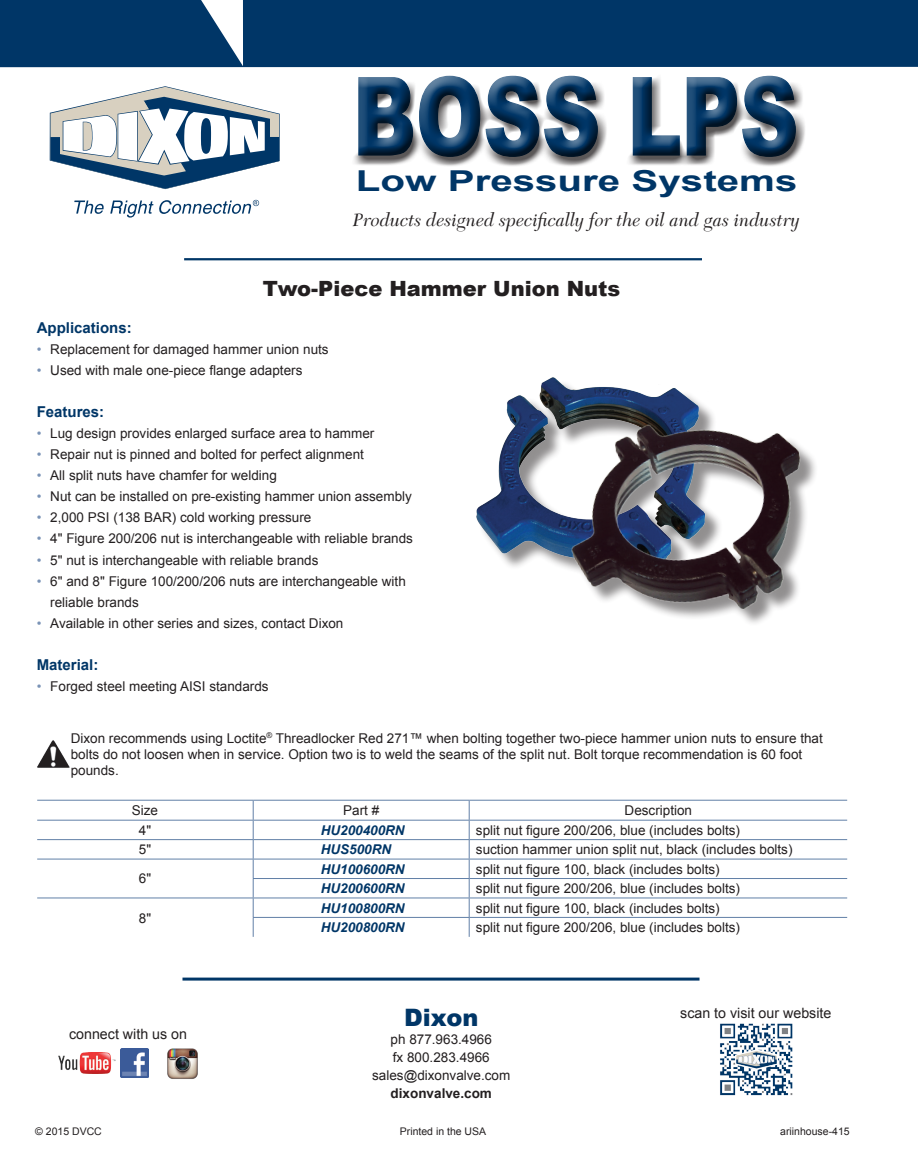
<style>
.page{position:relative;width:918px;height:1175px;background:#fff}
.page>*{position:absolute;margin:0;border:0;box-sizing:border-box;transform-origin:0 0}
.t1{font:900 108px "Arial";color:#003667;scale:.75 1}
.t2{font:700 28.8px "Arial";color:#003667;scale:1.4 1}
.t3{font:900 24px "Arial";color:#003667}
.t4{font:900 21px "Arial";color:#231f20}
.t5{font:italic 18.75px "New Caledonia";letter-spacing:.005em;color:#231f20}
.t6{font:700 15px "Arial";color:#003667}
.t7{font:14.25px "Arial";color:#231f20}
.t8{font:13.5px/18px "Arial";color:#231f20}
.t9{font:italic 700 13.5px "Arial";color:#003667}
.t10{font:700 13.5px "Arial";color:#231f20}
.t11{font:10.5px "Arial";color:#231f20}
.s1{color:#7a93b6}
</style>
<div class="page">
<div style="left:0;top:0;width:918px;height:67px;background:#003667"></div>
<hr style="left:182px;top:977px;width:518px;height:3px;background:#003667">
<img style="left:120px;top:1048px;width:29px;height:29px">
<img style="left:58px;top:1052px;width:58px;height:21px">
<img style="left:167px;top:1048px;width:31px;height:31px">
<img style="left:720px;top:1023px;width:73px;height:73px">
<hr style="left:37px;top:800px;width:216px;height:1px;background:#6180a7">
<hr style="left:253px;top:800px;width:216px;height:1px;background:#6180a7">
<hr style="left:469px;top:800px;width:378px;height:1px;background:#6180a7">
<hr style="left:37px;top:819px;width:216px;height:1px;background:#6180a7">
<hr style="left:253px;top:819px;width:216px;height:1px;background:#6180a7">
<hr style="left:469px;top:819px;width:378px;height:1px;background:#6180a7">
<hr style="left:37px;top:839px;width:216px;height:1px;background:#6180a7">
<hr style="left:253px;top:839px;width:216px;height:1px;background:#6180a7">
<hr style="left:469px;top:839px;width:378px;height:1px;background:#6180a7">
<hr style="left:37px;top:858px;width:216px;height:1px;background:#6180a7">
<hr style="left:253px;top:858px;width:216px;height:1px;background:#6180a7">
<hr style="left:469px;top:858px;width:378px;height:1px;background:#6180a7">
<hr style="left:253px;top:878px;width:216px;height:1px;background:#6180a7">
<hr style="left:469px;top:878px;width:378px;height:1px;background:#6180a7">
<hr style="left:37px;top:897px;width:216px;height:1px;background:#6180a7">
<hr style="left:253px;top:897px;width:216px;height:1px;background:#6180a7">
<hr style="left:469px;top:897px;width:378px;height:1px;background:#6180a7">
<hr style="left:253px;top:917px;width:216px;height:1px;background:#6180a7">
<svg style="left:253px;top:800px;width:1px;height:136px"></svg>
<hr style="left:469px;top:917px;width:378px;height:1px;background:#6180a7">
<svg style="left:469px;top:800px;width:1px;height:136px"></svg>
<img style="left:37px;top:740px;width:33px;height:28px">
<img style="left:476px;top:377px;width:211px;height:190px">
<img style="left:549px;top:395px;width:267px;height:228px">
<svg style="left:74px;top:200px;width:30px;height:14px"></svg>
<svg style="left:50px;top:86px;width:230px;height:103px"></svg>
<svg style="left:110px;top:200px;width:149px;height:17px"></svg>
<div style="left:350px;top:71px;width:456px;height:96px;background:#231f20;opacity:.75"></div>
<hr style="left:184px;top:258px;width:518px;height:2px;background:#003667">
<h1 class="t1" style="left:353px;top:38px;width:595px">BOSS LPS</h1>
<h2 class="t2" style="left:356px;top:161px;width:317px">Low Pressure Systems</h2>
<h3 class="t5" style="left:353px;top:209px;width:449px">Products designed specifically for the oil and gas industry</h3>
<h3 class="t4" style="left:263px;top:273px;width:359px">Two-Piece Hammer Union Nuts</h3>
<p class="t6" style="left:37px;top:318px;width:97px">Applications:</p>
<p class="t8" style="left:37px;top:340px;width:293px"><span class="s1">•</span> Replacement for damaged hammer union nuts</p>
<p class="t8" style="left:37px;top:361px;width:267px"><span class="s1">•</span> Used with male one-piece flange adapters</p>
<p class="t6" style="left:37px;top:402px;width:69px">Features:</p>
<p class="t8" style="left:37px;top:424px;width:339px"><span class="s1">•</span> Lug design provides enlarged surface area to hammer</p>
<p class="t8" style="left:37px;top:445px;width:329px"><span class="s1">•</span> Repair nut is pinned and bolted for perfect alignment</p>
<p class="t8" style="left:37px;top:466px;width:242px"><span class="s1">•</span> All split nuts have chamfer for welding</p>
<p class="t8" style="left:37px;top:487px;width:377px"><span class="s1">•</span> Nut can be installed on pre-existing hammer union assembly</p>
<p class="t8" style="left:37px;top:508px;width:276px"><span class="s1">•</span> 2,000 PSI (138 BAR) cold working pressure</p>
<p class="t8" style="left:37px;top:529px;width:378px"><span class="s1">•</span> 4" Figure 200/206 nut is interchangeable with reliable brands</p>
<p class="t8" style="left:37px;top:550px;width:283px"><span class="s1">•</span> 5" nut is interchangeable with reliable brands</p>
<p class="t8" style="left:50px;top:570px;width:357px;line-height:21px;text-indent:-14px"><span class="s1">•</span> 6" and 8" Figure 100/200/206 nuts are interchangeable with reliable brands</p>
<p class="t8" style="left:37px;top:613px;width:308px"><span class="s1">•</span> Available in other series and sizes, contact Dixon</p>
<p class="t6" style="left:37px;top:654px;width:63px">Material:</p>
<p class="t8" style="left:37px;top:676px;width:233px"><span class="s1">•</span> Forged steel meeting AISI standards</p>
<p class="t8" style="left:71px;top:729px;width:754px;line-height:16.2px">Dixon recommends using Loctite<sup>®</sup> Threadlocker Red 271™ when bolting together two-piece hammer union nuts to ensure that bolts do not loosen when in service. Option two is to weld the seams of the split nut. Bolt torque recommendation is 60 foot pounds.</p>
<p class="t8" style="left:132px;top:801px;width:28px">Size</p>
<p class="t8" style="left:343px;top:801px;width:38px">Part #</p>
<p class="t8" style="left:625px;top:801px;width:69px">Description</p>
<p class="t8" style="left:139px;top:821px;width:14px">4"</p>
<p class="t9" style="left:321px;top:821px;width:86px">HU200400RN</p>
<p class="t8" style="left:476px;top:821px;width:266px">split nut figure 200/206, blue (includes bolts)</p>
<p class="t8" style="left:139px;top:840px;width:14px">5"</p>
<p class="t9" style="left:321px;top:840px;width:72px">HUS500RN</p>
<p class="t8" style="left:476px;top:840px;width:318px">suction hammer union split nut, black (includes bolts)</p>
<p class="t8" style="left:139px;top:869px;width:14px">6"</p>
<p class="t9" style="left:321px;top:859px;width:86px">HU100600RN</p>
<p class="t8" style="left:476px;top:860px;width:245px">split nut figure 100, black (includes bolts)</p>
<p class="t9" style="left:321px;top:879px;width:86px">HU200600RN</p>
<p class="t8" style="left:476px;top:879px;width:266px">split nut figure 200/206, blue (includes bolts)</p>
<p class="t8" style="left:139px;top:908px;width:14px">8"</p>
<p class="t7" style="left:69px;top:1024px;width:120px">connect with us on</p>
<p class="t9" style="left:321px;top:898px;width:86px">HU100800RN</p>
<p class="t8" style="left:476px;top:898px;width:245px">split nut figure 100, black (includes bolts)</p>
<p class="t9" style="left:321px;top:918px;width:86px">HU200800RN</p>
<p class="t8" style="left:476px;top:918px;width:266px">split nut figure 200/206, blue (includes bolts)</p>
<h3 class="t3" style="left:404px;top:999px;width:76px">Dixon</h3>
<p class="t8" style="left:372px;top:1029px;width:140px;text-align:center">ph 877.963.4966<br>fx 800.283.4966 sales@dixonvalve.com</p>
<p class="t10" style="left:391px;top:1083px;width:103px">dixonvalve.com</p>
<p class="t7" style="left:680px;top:1002px;width:153px">scan to visit our website</p>
<p class="t11" style="left:35px;top:1124px;width:68px">© 2015 DVCC</p>
<p class="t11" style="left:400px;top:1124px;width:88px">Printed in the USA</p>
<p class="t11" style="left:780px;top:1124px;width:71px">ariinhouse-415</p>
</div>
